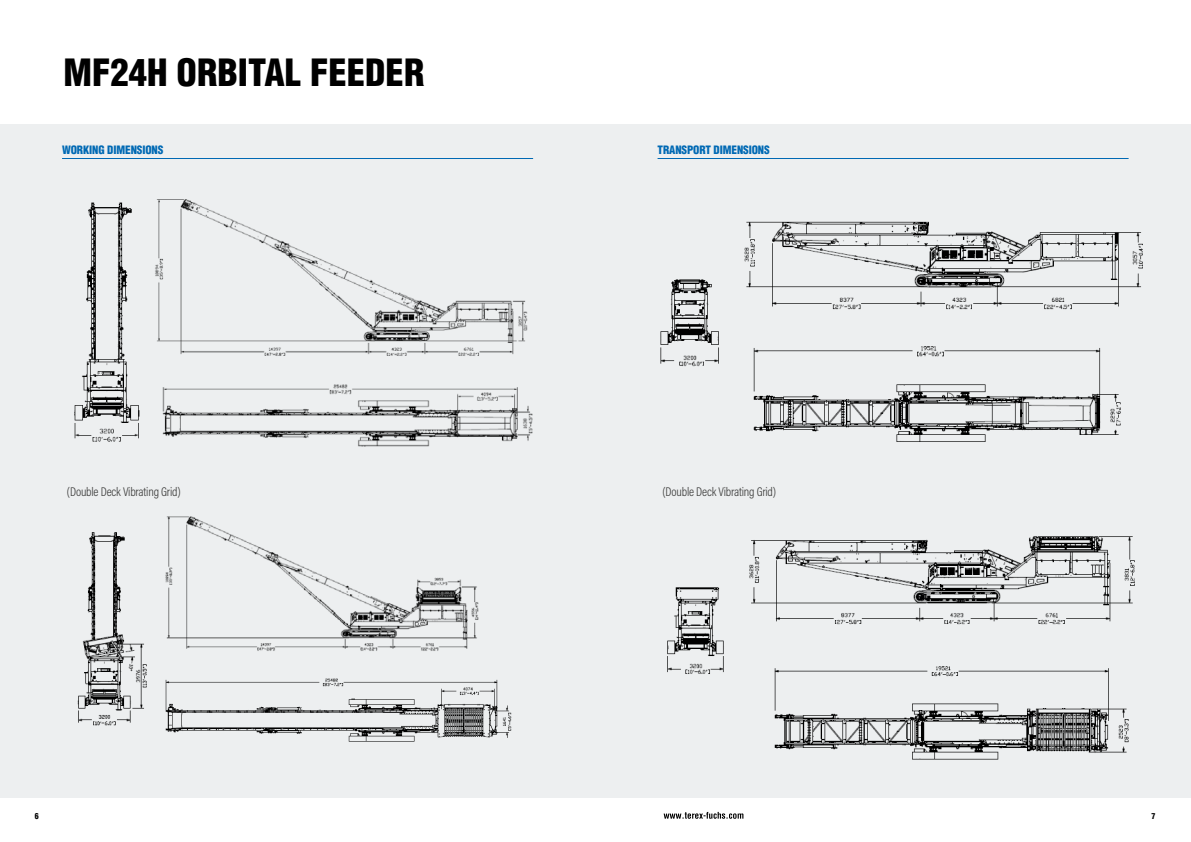
<style>
.page{position:relative;width:1191px;height:842px;background:#fff}
.page>*{position:absolute;margin:0;border:0;box-sizing:border-box;transform-origin:0 0}
.t1{font:900 condensed 36.7px "Helvetica";color:#000}
.t2{font:300 12.7px "Acumin Pro Cond";letter-spacing:-.015em;color:#3c3c3b}
.t3{font:900 condensed 11.3px "Helvetica";letter-spacing:-.01em;color:#0069b4}
.t4{font:900 condensed 8px "Helvetica";color:#000}
</style>
<div class="page">
<svg style="left:663px;top:812px;width:80px;height:7px"></svg>
<div style="left:0;top:125px;width:1191px;height:673px;background:#edeff0"></div>
<hr style="left:62px;top:158px;width:471px;height:1px;background:#0069b4">
<hr style="left:657px;top:158px;width:471px;height:1px;background:#0069b4">
<img style="left:155px;top:199px;width:373px;height:157px">
<img style="left:162px;top:384px;width:371px;height:63px">
<img style="left:74px;top:202px;width:66px;height:240px">
<img style="left:165px;top:516px;width:314px;height:135px">
<img style="left:165px;top:678px;width:347px;height:64px">
<img style="left:77px;top:532px;width:70px;height:194px">
<img style="left:744px;top:221px;width:399px;height:89px">
<img style="left:753px;top:346px;width:368px;height:96px">
<img style="left:660px;top:279px;width:59px;height:88px">
<img style="left:749px;top:536px;width:386px;height:89px">
<img style="left:774px;top:666px;width:355px;height:94px">
<img style="left:667px;top:587px;width:57px;height:87px">
<h1 class="t1" style="left:63px;top:49px;width:362px">MF24H ORBITAL FEEDER</h1>
<p class="t3" style="left:62px;top:143px;width:103px">WORKING DIMENSIONS</p>
<p class="t3" style="left:657px;top:143px;width:114px">TRANSPORT DIMENSIONS</p>
<p class="t2" style="left:67px;top:483px;width:115px">(Double Deck Vibrating Grid)</p>
<p class="t2" style="left:662px;top:483px;width:115px">(Double Deck Vibrating Grid)</p>
<p class="t4" style="left:35px;top:811px;width:5px">6</p>
<p class="t4" style="left:1151px;top:811px;width:5px">7</p>
</div>
